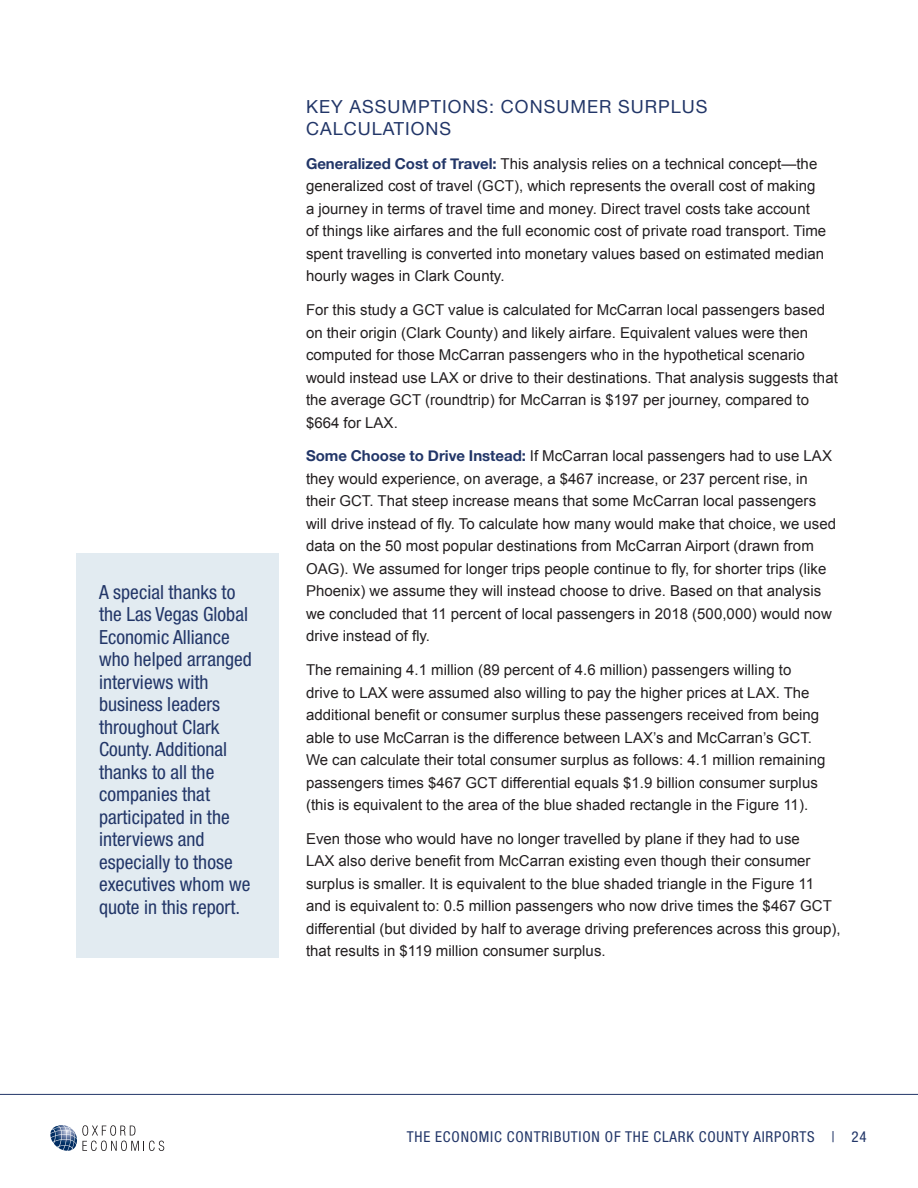
<style>
.page{position:relative;width:918px;height:1188px;background:#fff}
.page>*{position:absolute;margin:0;border:0;box-sizing:border-box;transform-origin:0 0}
.Normal_no_Indent{font:condensed 19.5px/22.5px "Helvetica Neue LT Std";color:#223668}
.Heading_2{font:18px/22.5px "Helvetica Neue";letter-spacing:.055em;color:#223668}
.t1{font:15px/22.5px "Arial";letter-spacing:.005em;color:#231f20}
.t2{font:condensed 15px "Helvetica Neue LT Std";letter-spacing:.05em;color:#223668}
.s1{font-family:"Helvetica Neue";font-weight:700;color:#223668}
</style>
<div class="page">
<svg style="left:50px;top:1125px;width:114px;height:26px"></svg>
<hr style="left:0;top:1094px;width:918px;height:1px;background:#223668">
<div style="left:76px;top:554px;width:203px;height:404px;background:#e2ebf1"></div>
<p class="Normal_no_Indent" style="left:99px;top:580px;width:154px">A special thanks to the Las Vegas Global<br>Economic Alliance who helped arranged interviews with business leaders throughout Clark<br>County. Additional thanks to all the companies that participated in the interviews and especially to those executives whom we quote in this report.</p>
<p class="Heading_2" style="left:306px;top:96px;width:403px">KEY ASSUMPTIONS: CONSUMER SURPLUS<br>CALCULATIONS</p>
<p class="t1" style="left:306px;top:152px;width:522px"><span class="s1">Generalized Cost of Travel:</span> This analysis relies on a technical concept—the generalized cost of travel (GCT), which represents the overall cost of making a journey in terms of travel time and money. Direct travel costs take account<br>of things like airfares and the full economic cost of private road transport. Time spent travelling is converted into monetary values based on estimated median hourly wages in Clark County.</p>
<p class="t1" style="left:306px;top:299px;width:533px">For this study a GCT value is calculated for McCarran local passengers based on their origin (Clark County) and likely airfare. Equivalent values were then computed for those McCarran passengers who in the hypothetical scenario would instead use LAX or drive to their destinations. That analysis suggests that the average GCT (roundtrip) for McCarran is $197 per journey, compared to $664 for LAX.</p>
<p class="t1" style="left:306px;top:445px;width:532px"><span class="s1">Some Choose to Drive Instead:</span> If McCarran local passengers had to use LAX they would experience, on average, a $467 increase, or 237 percent rise, in their GCT. That steep increase means that some McCarran local passengers will drive instead of fly. To calculate how many would make that choice, we used data on the 50 most popular destinations from McCarran Airport (drawn from OAG). We assumed for longer trips people continue to fly, for shorter trips (like Phoenix) we assume they will instead choose to drive. Based on that analysis we concluded that 11 percent of local passengers in 2018 (500,000) would now drive instead of fly.</p>
<p class="t1" style="left:306px;top:659px;width:521px">The remaining 4.1 million (89 percent of 4.6 million) passengers willing to drive to LAX were assumed also willing to pay the higher prices at LAX. The additional benefit or consumer surplus these passengers received from being able to use McCarran is the difference between LAX’s and McCarran’s GCT.<br>We can calculate their total consumer surplus as follows: 4.1 million remaining passengers times $467 GCT differential equals $1.9 billion consumer surplus (this is equivalent to the area of the blue shaded rectangle in the Figure 11).</p>
<p class="t1" style="left:306px;top:827px;width:536px">Even those who would have no longer travelled by plane if they had to use<br>LAX also derive benefit from McCarran existing even though their consumer surplus is smaller. It is equivalent to the blue shaded triangle in the Figure 11 and is equivalent to: 0.5 million passengers who now drive times the $467 GCT differential (but divided by half to average driving preferences across this group), that results in $119 million consumer surplus.</p>
<p class="t2" style="left:407px;top:1128px;width:461px">THE ECONOMIC CONTRIBUTION OF THE CLARK COUNTY AIRPORTS | 24</p>
</div>
